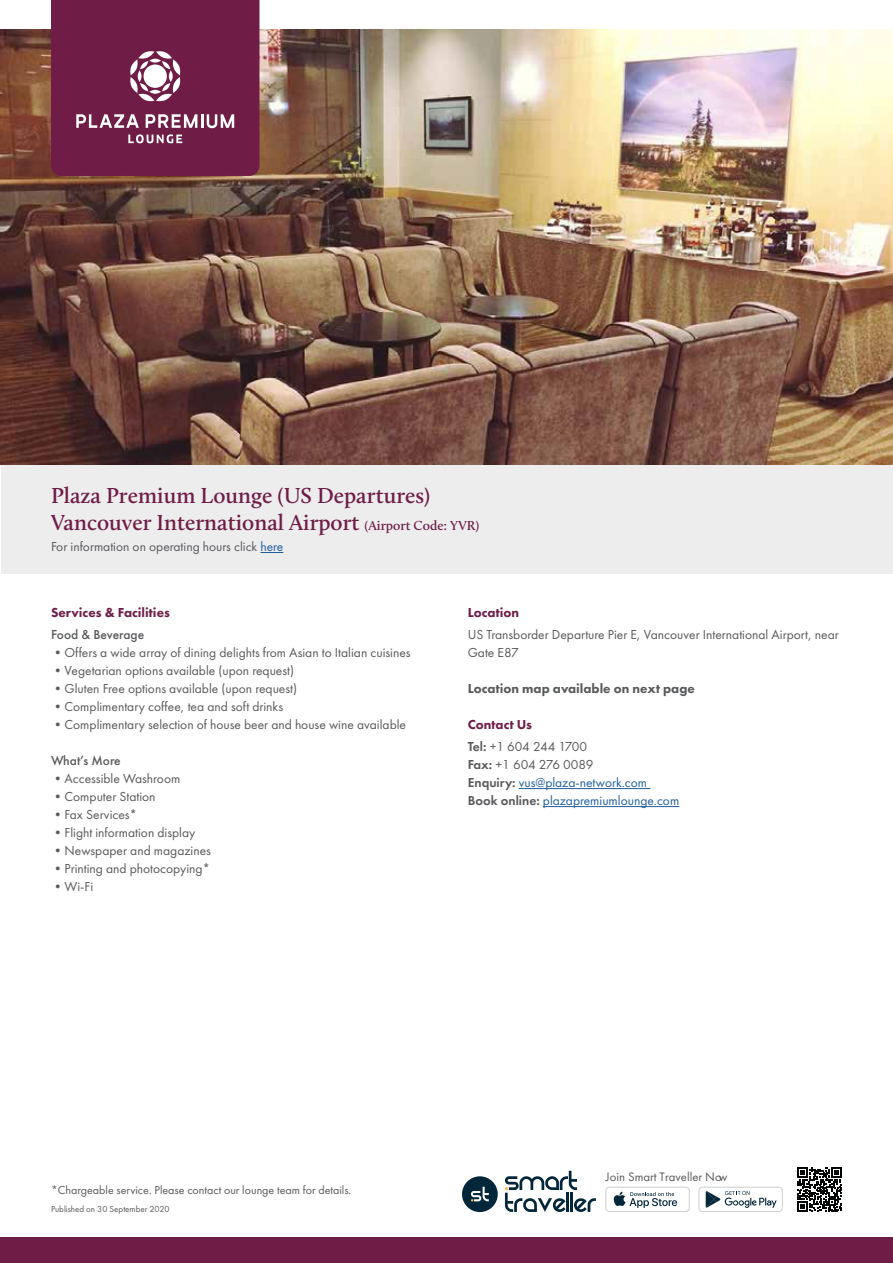
<style>
.page{position:relative;width:893px;height:1263px;background:#fff}
.page>*{position:absolute;margin:0;border:0;box-sizing:border-box;transform-origin:0 0}
.t1{font:600 22.5px/27px "Calluna";color:#6f1d46}
.t2{font:13.5px/18px "Futura PT";color:#58595b}
.t3{font:13.5px/18px "Futura PT";color:#215e9e}
.t4{font:800 13.5px "Futura PT";color:#58595b}
.t5{font:800 13.5px "Futura PT";color:#6f1d46}
.t6{font:13.5px/22.2px "Futura PT";letter-spacing:-.025em;color:#58595b}
.t7{font:500 13.5px "Futura PT";color:#58595b}
.t8{font:12.75px "Futura PT";color:#58595b}
.t9{font:12px "Futura PT";color:#58595b}
.t10{font:9px "Futura PT";color:#58595b}
.s1{font-size:13.5px}
.s2{color:#215e9e}
.s3{font-weight:800;color:#6f1d46}
.s4{font-weight:600}
.s5{font-weight:600;color:#58595b}
.s6{color:#58595b}
</style>
<div class="page">
<div style="left:462px;top:1176px;width:36px;height:36px;background:#02273a;border-radius:50%"></div>
<svg style="left:471px;top:1187px;width:18px;height:14px"></svg>
<svg style="left:505px;top:1171px;width:91px;height:41px"></svg>
<div style="left:605px;top:1187px;width:85px;height:25px;background:#d6d8d7;border-radius:4px"></div>
<div style="left:606px;top:1188px;width:83px;height:23px;background:#fff;border-radius:3px"></div>
<svg style="left:613px;top:1192px;width:64px;height:16px"></svg>
<div style="left:698px;top:1187px;width:85px;height:25px;background:#d6d8d7;border-radius:4px"></div>
<div style="left:699px;top:1188px;width:83px;height:23px;background:#fff;border-radius:3px"></div>
<svg style="left:706px;top:1191px;width:71px;height:17px"></svg>
<svg style="left:797px;top:1167px;width:45px;height:45px"></svg>
<div style="left:1px;top:464px;width:891px;height:110px;background:#ededee"></div>
<div style="left:0;top:1237px;width:893px;height:26px;background:#6f1d46"></div>
<img style="left:1px;top:29px;width:891px;height:435px">
<svg style="left:260px;top:552px;width:23px;height:1px"></svg>
<hr style="left:519px;top:788px;width:131px;height:1px;background:#215e9e">
<hr style="left:543px;top:806px;width:136px;height:1px;background:#215e9e">
<svg style="left:51px;top:0;width:208px;height:176px;background:#782b51"></svg>
<h1 class="t1" style="left:51px;top:482px;width:430px">Plaza Premium Lounge (US Departures)<br>Vancouver International Airport <span class="s1">(Airport Code: YVR)</span></h1>
<p class="t2" style="left:51px;top:538px;width:234px">For information on operating hours click <span class="s2">here</span></p>
<p class="t5" style="left:51px;top:604px;width:120px">Services &amp; Facilities</p>
<p class="t7" style="left:51px;top:626px;width:95px">Food &amp; Beverage</p>
<p class="t2" style="left:51px;top:643px;width:361px">•Offers a wide array of dining delights from Asian to Italian cuisines</p>
<p class="t2" style="left:51px;top:661px;width:245px">•Vegetarian options available (upon request)</p>
<p class="t2" style="left:51px;top:679px;width:248px">•Gluten Free options available (upon request)</p>
<p class="t2" style="left:51px;top:697px;width:234px">•Complimentary coffee, tea and soft drinks</p>
<p class="t2" style="left:51px;top:715px;width:357px">•Complimentary selection of house beer and house wine available</p>
<p class="t7" style="left:51px;top:752px;width:71px">What’s More</p>
<p class="t2" style="left:51px;top:769px;width:131px">•Accessible Washroom</p>
<p class="t2" style="left:51px;top:787px;width:106px">•Computer Station</p>
<p class="t2" style="left:51px;top:805px;width:88px">•Fax Services*</p>
<p class="t2" style="left:51px;top:823px;width:146px">•Flight information display</p>
<p class="t2" style="left:51px;top:841px;width:161px">•Newspaper and magazines</p>
<p class="t2" style="left:51px;top:859px;width:161px">•Printing and photocopying*</p>
<p class="t2" style="left:51px;top:877px;width:44px">•Wi-Fi</p>
<p class="t5" style="left:468px;top:604px;width:53px">Location</p>
<p class="t2" style="left:468px;top:625px;width:373px">US Transborder Departure Pier E, Vancouver International Airport, near<br>Gate E87</p>
<p class="t4" style="left:468px;top:680px;width:229px">Location map available on next page</p>
<p class="t6" style="left:468px;top:713px;width:121px"><span class="s3">Contact Us<br></span><span class="s4">Tel:</span> +1 604 244 1700</p>
<p class="t3" style="left:468px;top:756px;width:213px"><span class="s5">Fax:</span> <span class="s6">+1 604 276 0089<br></span><span class="s5">Enquiry:</span> vus@plaza-network.com<br><span class="s5">Book online:</span> plazapremiumlounge.com</p>
<p class="t9" style="left:51px;top:1183px;width:302px">*Chargeable service. Please contact our lounge team for details.</p>
<p class="t10" style="left:51px;top:1204px;width:120px">Published on 30 September 2020</p>
<p class="t8" style="left:606px;top:1169px;width:123px">Join Smart Traveller Now</p>
</div>
